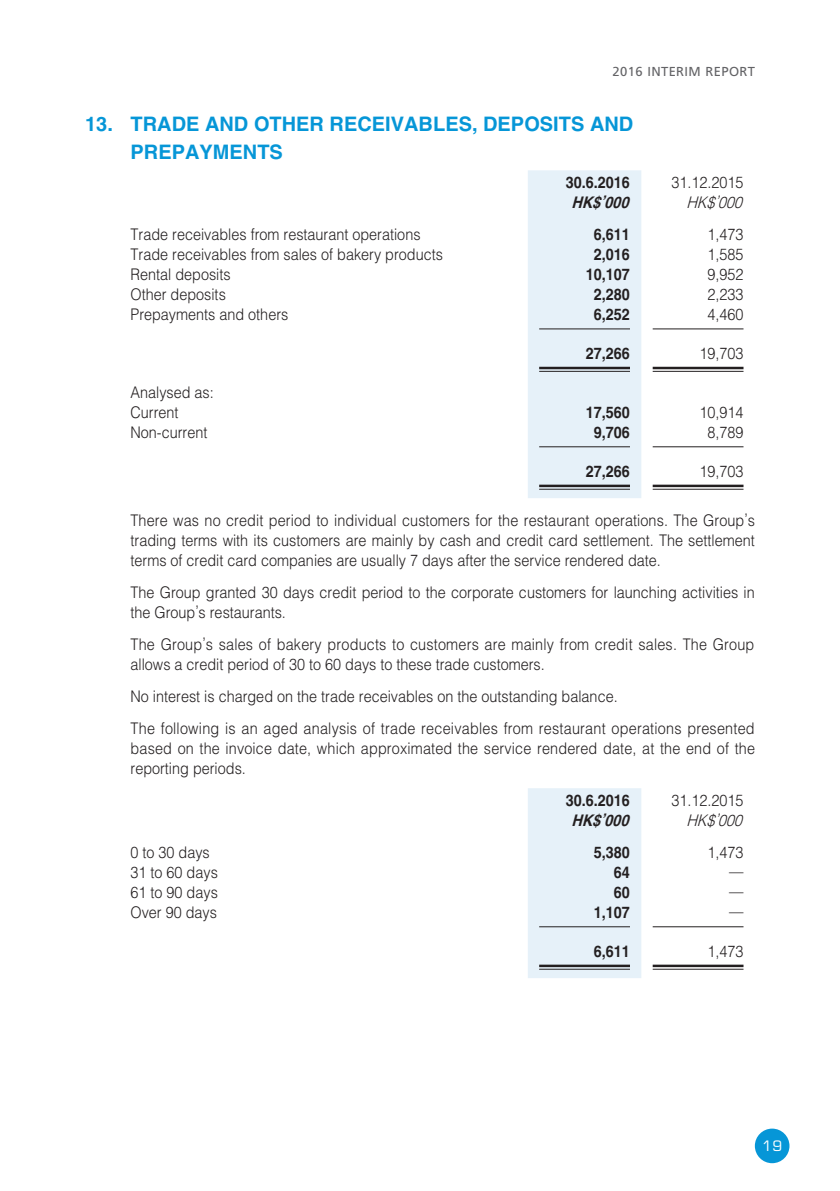
<style>
.page{position:relative;width:840px;height:1191px;background:#fff}
.page>*{position:absolute;margin:0;border:0;box-sizing:border-box;transform-origin:0 0}
._3__標題{font:700 20px/28px "Helvetica LT Std";color:#0696d7}
._1__內文{font:300 16px/20px "Helvetica LT Std";color:#231f20;text-align:justify;scale:.9 1}
._1__內文-2{font:700 16px "Helvetica LT Std";color:#231f20;scale:.9 1}
._1__內文-3{font:italic 700 16px "Helvetica LT Std";color:#231f20;scale:.9 1}
._1__內文-4{font:italic 300 16px "Helvetica LT Std";color:#231f20;scale:.9 1}
.t1{font:14px "Eurostile LT Std";color:#fff}
.t2{font:13px "Frutiger LT Std";letter-spacing:.03em;color:#636366}
</style>
<div class="page">
<div style="left:754px;top:1128px;width:35px;height:35px;background:#0696d7;border-radius:50%"></div>
<div style="left:528px;top:170px;width:113px;height:328px;background:#e6f1f9"></div>
<hr style="left:539px;top:328px;width:90px;height:1px;background:#231f20">
<hr style="left:652px;top:328px;width:91px;height:1px;background:#231f20">
<hr style="left:539px;top:367px;width:90px;height:2px;background:#231f20">
<hr style="left:539px;top:371px;width:90px;height:1px;background:#231f20">
<hr style="left:652px;top:367px;width:91px;height:2px;background:#231f20">
<hr style="left:652px;top:371px;width:91px;height:1px;background:#231f20">
<hr style="left:539px;top:446px;width:90px;height:1px;background:#231f20">
<hr style="left:652px;top:446px;width:91px;height:1px;background:#231f20">
<hr style="left:539px;top:484px;width:90px;height:3px;background:#231f20">
<hr style="left:539px;top:489px;width:90px;height:1px;background:#231f20">
<hr style="left:652px;top:484px;width:91px;height:3px;background:#231f20">
<hr style="left:652px;top:489px;width:91px;height:1px;background:#231f20">
<div style="left:528px;top:788px;width:113px;height:190px;background:#e6f1f9"></div>
<hr style="left:539px;top:926px;width:90px;height:1px;background:#231f20">
<hr style="left:652px;top:926px;width:91px;height:1px;background:#231f20">
<hr style="left:539px;top:964px;width:90px;height:3px;background:#231f20">
<hr style="left:539px;top:968px;width:90px;height:1px;background:#231f20">
<hr style="left:652px;top:964px;width:91px;height:3px;background:#231f20">
<hr style="left:652px;top:968px;width:91px;height:1px;background:#231f20">
<p class="t2" style="left:612px;top:64px;width:144px">2016 INTERIM REPORT</p>
<p class="_3__標題" style="left:130px;top:110px;width:504px;text-indent:-45px">13. TRADE AND OTHER RECEIVABLES, DEPOSITS AND<br>PREPAYMENTS</p>
<p class="_1__內文-2" style="left:565px;top:173px;width:73px">30.6.2016</p>
<p class="_1__內文" style="left:671px;top:172px;width:82px">31.12.2015</p>
<p class="_1__內文-3" style="left:571px;top:193px;width:70px">HK$’000</p>
<p class="_1__內文-4" style="left:686px;top:193px;width:69px">HK$’000</p>
<p class="_1__內文" style="left:130px;top:224px;width:323px">Trade receivables from restaurant operations</p>
<p class="_1__內文-2" style="left:593px;top:225px;width:42px">6,611</p>
<p class="_1__內文" style="left:707px;top:224px;width:42px">1,473</p>
<p class="_1__內文" style="left:130px;top:244px;width:348px">Trade receivables from sales of bakery products</p>
<p class="_1__內文-2" style="left:593px;top:245px;width:42px">2,016</p>
<p class="_1__內文" style="left:707px;top:244px;width:42px">1,585</p>
<p class="_1__內文" style="left:130px;top:264px;width:113px">Rental deposits</p>
<p class="_1__內文-2" style="left:585px;top:265px;width:50px">10,107</p>
<p class="_1__內文" style="left:707px;top:264px;width:42px">9,952</p>
<p class="_1__內文" style="left:130px;top:284px;width:107px">Other deposits</p>
<p class="_1__內文-2" style="left:593px;top:285px;width:42px">2,280</p>
<p class="_1__內文" style="left:707px;top:284px;width:42px">2,233</p>
<p class="_1__內文" style="left:130px;top:304px;width:177px">Prepayments and others</p>
<p class="_1__內文-2" style="left:593px;top:305px;width:42px">6,252</p>
<p class="_1__內文" style="left:707px;top:304px;width:42px">4,460</p>
<p class="_1__內文-2" style="left:585px;top:343px;width:50px">27,266</p>
<p class="_1__內文" style="left:699px;top:343px;width:50px">19,703</p>
<p class="_1__內文" style="left:130px;top:382px;width:94px">Analysed as:</p>
<p class="_1__內文" style="left:130px;top:402px;width:55px">Current</p>
<p class="_1__內文-2" style="left:585px;top:403px;width:50px">17,560</p>
<p class="_1__內文" style="left:699px;top:402px;width:50px">10,914</p>
<p class="_1__內文" style="left:130px;top:422px;width:87px">Non-current</p>
<p class="_1__內文-2" style="left:593px;top:423px;width:42px">9,706</p>
<p class="_1__內文" style="left:707px;top:422px;width:42px">8,789</p>
<p class="_1__內文-2" style="left:585px;top:461px;width:50px">27,266</p>
<p class="_1__內文" style="left:699px;top:461px;width:50px">19,703</p>
<p class="_1__內文" style="left:130px;top:510px;width:695px">There was no credit period to individual customers for the restaurant operations. The Group’s trading terms with its customers are mainly by cash and credit card settlement. The settlement terms of credit card companies are usually 7 days after the service rendered date.</p>
<p class="_1__內文" style="left:130px;top:582px;width:694px">The Group granted 30 days credit period to the corporate customers for launching activities in the Group’s restaurants.</p>
<p class="_1__內文" style="left:130px;top:634px;width:694px">The Group’s sales of bakery products to customers are mainly from credit sales. The Group allows a credit period of 30 to 60 days to these trade customers.</p>
<p class="_1__內文" style="left:130px;top:686px;width:542px">No interest is charged on the trade receivables on the outstanding balance.</p>
<p class="_1__內文" style="left:130px;top:718px;width:695px">The following is an aged analysis of trade receivables from restaurant operations presented based on the invoice date, which approximated the service rendered date, at the end of the reporting periods.</p>
<p class="_1__內文-2" style="left:565px;top:791px;width:73px">30.6.2016</p>
<p class="_1__內文" style="left:671px;top:790px;width:82px">31.12.2015</p>
<p class="_1__內文-3" style="left:571px;top:811px;width:70px">HK$’000</p>
<p class="_1__內文-4" style="left:686px;top:810px;width:69px">HK$’000</p>
<p class="_1__內文" style="left:130px;top:842px;width:90px">0 to 30 days</p>
<p class="_1__內文-2" style="left:593px;top:843px;width:42px">5,380</p>
<p class="_1__內文" style="left:707px;top:842px;width:42px">1,473</p>
<p class="_1__內文" style="left:130px;top:862px;width:98px">31 to 60 days</p>
<p class="_1__內文-2" style="left:613px;top:863px;width:19px">64</p>
<p class="_1__內文" style="left:728px;top:861px;width:17px">—</p>
<p class="_1__內文" style="left:130px;top:882px;width:98px">61 to 90 days</p>
<p class="_1__內文-2" style="left:613px;top:883px;width:19px">60</p>
<p class="_1__內文" style="left:728px;top:881px;width:17px">—</p>
<p class="_1__內文" style="left:130px;top:902px;width:98px">Over 90 days</p>
<p class="_1__內文-2" style="left:593px;top:903px;width:42px">1,107</p>
<p class="_1__內文" style="left:728px;top:901px;width:17px">—</p>
<p class="_1__內文-2" style="left:593px;top:941px;width:42px">6,611</p>
<p class="_1__內文" style="left:707px;top:940px;width:42px">1,473</p>
<p class="t1" style="left:761px;top:1137px;width:21px">19</p>
</div>
